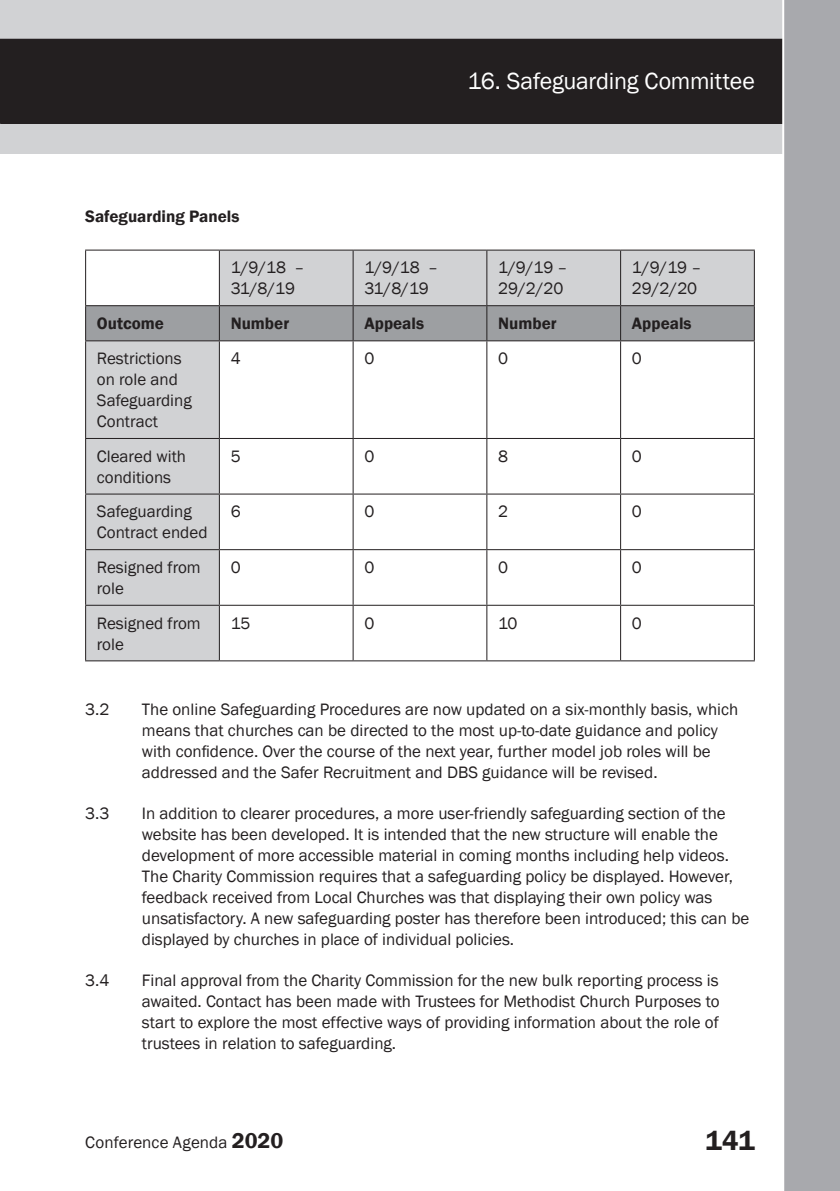
<style>
.page{position:relative;width:840px;height:1191px;background:#fff}
.page>*{position:absolute;margin:0;border:0;box-sizing:border-box;transform-origin:0 0}
.t1{font:600 28px "Franklin Gothic";color:#231f20}
.t2{font:24px "Franklin Gothic";letter-spacing:-.01em;color:#fff}
.No_Spacing{font:17px/21px "Franklin Gothic";color:#231f20}
.No_Spacing-2{font:600 17px "Franklin Gothic";color:#231f20}
.s1{font-weight:600;font-size:22px}
</style>
<div class="page">
<div style="left:0;top:0;width:839px;height:154px;background:#d1d2d4"></div>
<div style="left:0;top:39px;width:839px;height:84px;background:#231f20"></div>
<div style="left:0;top:39px;width:839px;height:85px;border:1px solid #231f20"></div>
<div style="left:781px;top:0;width:58px;height:1191px;background:#a8a9ad"></div>
<svg style="left:86px;top:251px;width:667px;height:409px"></svg>
<div style="left:86px;top:306px;width:667px;height:34px;background:#9d9fa2"></div>
<hr style="left:85px;top:250px;width:134px;height:1px;background:#231f20">
<hr style="left:219px;top:250px;width:134px;height:1px;background:#231f20">
<hr style="left:353px;top:250px;width:133px;height:1px;background:#231f20">
<hr style="left:486px;top:250px;width:134px;height:1px;background:#231f20">
<hr style="left:620px;top:250px;width:134px;height:1px;background:#231f20">
<hr style="left:85px;top:305px;width:134px;height:1px;background:#231f20">
<hr style="left:219px;top:305px;width:134px;height:1px;background:#231f20">
<hr style="left:353px;top:305px;width:133px;height:1px;background:#231f20">
<hr style="left:486px;top:305px;width:134px;height:1px;background:#231f20">
<hr style="left:620px;top:305px;width:134px;height:1px;background:#231f20">
<hr style="left:85px;top:340px;width:134px;height:1px;background:#231f20">
<hr style="left:219px;top:340px;width:134px;height:1px;background:#231f20">
<hr style="left:353px;top:340px;width:133px;height:1px;background:#231f20">
<hr style="left:486px;top:340px;width:134px;height:1px;background:#231f20">
<hr style="left:620px;top:340px;width:134px;height:1px;background:#231f20">
<hr style="left:85px;top:438px;width:134px;height:1px;background:#231f20">
<hr style="left:219px;top:438px;width:134px;height:1px;background:#231f20">
<hr style="left:353px;top:438px;width:133px;height:1px;background:#231f20">
<hr style="left:486px;top:438px;width:134px;height:1px;background:#231f20">
<hr style="left:620px;top:438px;width:134px;height:1px;background:#231f20">
<hr style="left:85px;top:493px;width:134px;height:1px;background:#231f20">
<hr style="left:219px;top:493px;width:134px;height:1px;background:#231f20">
<hr style="left:353px;top:493px;width:133px;height:1px;background:#231f20">
<hr style="left:486px;top:493px;width:134px;height:1px;background:#231f20">
<hr style="left:620px;top:493px;width:134px;height:1px;background:#231f20">
<hr style="left:85px;top:549px;width:134px;height:1px;background:#231f20">
<hr style="left:219px;top:549px;width:134px;height:1px;background:#231f20">
<hr style="left:353px;top:549px;width:133px;height:1px;background:#231f20">
<hr style="left:486px;top:549px;width:134px;height:1px;background:#231f20">
<hr style="left:620px;top:549px;width:134px;height:1px;background:#231f20">
<hr style="left:85px;top:605px;width:134px;height:1px;background:#231f20">
<hr style="left:219px;top:605px;width:134px;height:1px;background:#231f20">
<hr style="left:353px;top:605px;width:133px;height:1px;background:#231f20">
<hr style="left:486px;top:605px;width:134px;height:1px;background:#231f20">
<hr style="left:620px;top:605px;width:134px;height:1px;background:#231f20">
<hr style="left:85px;top:660px;width:134px;height:1px;background:#231f20">
<hr style="left:219px;top:660px;width:134px;height:1px;background:#231f20">
<hr style="left:353px;top:660px;width:133px;height:1px;background:#231f20">
<hr style="left:486px;top:660px;width:134px;height:1px;background:#231f20">
<hr style="left:620px;top:660px;width:134px;height:1px;background:#231f20">
<hr style="left:85px;top:251px;width:1px;height:54px;background:#231f20">
<hr style="left:85px;top:306px;width:1px;height:34px;background:#231f20">
<hr style="left:85px;top:341px;width:1px;height:97px;background:#231f20">
<hr style="left:85px;top:439px;width:1px;height:54px;background:#231f20">
<hr style="left:85px;top:494px;width:1px;height:55px;background:#231f20">
<hr style="left:85px;top:550px;width:1px;height:55px;background:#231f20">
<hr style="left:85px;top:606px;width:1px;height:54px;background:#231f20">
<hr style="left:219px;top:251px;width:1px;height:54px;background:#231f20">
<hr style="left:352px;top:251px;width:1px;height:54px;background:#231f20">
<hr style="left:486px;top:251px;width:1px;height:54px;background:#231f20">
<hr style="left:619px;top:251px;width:1px;height:54px;background:#231f20">
<hr style="left:753px;top:251px;width:1px;height:54px;background:#231f20">
<hr style="left:219px;top:306px;width:1px;height:34px;background:#231f20">
<hr style="left:352px;top:306px;width:1px;height:34px;background:#231f20">
<hr style="left:486px;top:306px;width:1px;height:34px;background:#231f20">
<hr style="left:619px;top:306px;width:1px;height:34px;background:#231f20">
<hr style="left:753px;top:306px;width:1px;height:34px;background:#231f20">
<hr style="left:219px;top:341px;width:1px;height:97px;background:#231f20">
<hr style="left:352px;top:341px;width:1px;height:97px;background:#231f20">
<hr style="left:486px;top:341px;width:1px;height:97px;background:#231f20">
<hr style="left:619px;top:341px;width:1px;height:97px;background:#231f20">
<hr style="left:753px;top:341px;width:1px;height:97px;background:#231f20">
<hr style="left:219px;top:439px;width:1px;height:54px;background:#231f20">
<hr style="left:352px;top:439px;width:1px;height:54px;background:#231f20">
<hr style="left:486px;top:439px;width:1px;height:54px;background:#231f20">
<hr style="left:619px;top:439px;width:1px;height:54px;background:#231f20">
<hr style="left:753px;top:439px;width:1px;height:54px;background:#231f20">
<hr style="left:219px;top:494px;width:1px;height:55px;background:#231f20">
<hr style="left:352px;top:494px;width:1px;height:55px;background:#231f20">
<hr style="left:486px;top:494px;width:1px;height:55px;background:#231f20">
<hr style="left:619px;top:494px;width:1px;height:55px;background:#231f20">
<hr style="left:753px;top:494px;width:1px;height:55px;background:#231f20">
<hr style="left:219px;top:550px;width:1px;height:55px;background:#231f20">
<hr style="left:352px;top:550px;width:1px;height:55px;background:#231f20">
<hr style="left:486px;top:550px;width:1px;height:55px;background:#231f20">
<hr style="left:619px;top:550px;width:1px;height:55px;background:#231f20">
<hr style="left:753px;top:550px;width:1px;height:55px;background:#231f20">
<hr style="left:219px;top:606px;width:1px;height:54px;background:#231f20">
<hr style="left:352px;top:606px;width:1px;height:54px;background:#231f20">
<hr style="left:486px;top:606px;width:1px;height:54px;background:#231f20">
<hr style="left:619px;top:606px;width:1px;height:54px;background:#231f20">
<hr style="left:753px;top:606px;width:1px;height:54px;background:#231f20">
<h2 class="t2" style="left:467px;top:66px;width:289px">16. Safeguarding Committee</h2>
<p class="No_Spacing-2" style="left:85px;top:206px;width:156px">Safeguarding Panels</p>
<p class="No_Spacing" style="left:230px;top:257px;width:75px">1/9/18 –<br>31/8/19</p>
<p class="No_Spacing" style="left:364px;top:257px;width:75px">1/9/18 –<br>31/8/19</p>
<p class="No_Spacing" style="left:498px;top:257px;width:71px">1/9/19 –<br>29/2/20</p>
<p class="No_Spacing" style="left:631px;top:257px;width:71px">1/9/19 –<br>29/2/20</p>
<p class="No_Spacing-2" style="left:97px;top:313px;width:68px">Outcome</p>
<p class="No_Spacing-2" style="left:230px;top:313px;width:60px">Number</p>
<p class="No_Spacing-2" style="left:364px;top:313px;width:61px">Appeals</p>
<p class="No_Spacing-2" style="left:498px;top:313px;width:60px">Number</p>
<p class="No_Spacing-2" style="left:631px;top:313px;width:61px">Appeals</p>
<p class="No_Spacing" style="left:97px;top:348px;width:96px">Restrictions on role and<br>Safeguarding<br>Contract</p>
<p class="No_Spacing" style="left:230px;top:348px;width:11px">4</p>
<p class="No_Spacing" style="left:364px;top:348px;width:11px">0</p>
<p class="No_Spacing" style="left:498px;top:348px;width:11px">0</p>
<p class="No_Spacing" style="left:631px;top:348px;width:11px">0</p>
<p class="No_Spacing" style="left:97px;top:446px;width:91px">Cleared with conditions</p>
<p class="No_Spacing" style="left:230px;top:446px;width:11px">5</p>
<p class="No_Spacing" style="left:364px;top:446px;width:11px">0</p>
<p class="No_Spacing" style="left:498px;top:446px;width:11px">8</p>
<p class="No_Spacing" style="left:631px;top:446px;width:11px">0</p>
<p class="No_Spacing" style="left:97px;top:501px;width:112px">Safeguarding<br>Contract ended</p>
<p class="No_Spacing" style="left:230px;top:501px;width:11px">6</p>
<p class="No_Spacing" style="left:364px;top:501px;width:11px">0</p>
<p class="No_Spacing" style="left:498px;top:501px;width:11px">2</p>
<p class="No_Spacing" style="left:631px;top:501px;width:11px">0</p>
<p class="No_Spacing" style="left:97px;top:557px;width:105px">Resigned from role</p>
<p class="No_Spacing" style="left:230px;top:557px;width:11px">0</p>
<p class="No_Spacing" style="left:364px;top:557px;width:11px">0</p>
<p class="No_Spacing" style="left:498px;top:557px;width:11px">0</p>
<p class="No_Spacing" style="left:631px;top:557px;width:11px">0</p>
<p class="No_Spacing" style="left:97px;top:612px;width:105px">Resigned from role</p>
<p class="No_Spacing" style="left:230px;top:612px;width:21px">15</p>
<p class="No_Spacing" style="left:364px;top:612px;width:11px">0</p>
<p class="No_Spacing" style="left:498px;top:612px;width:21px">10</p>
<p class="No_Spacing" style="left:631px;top:612px;width:11px">0</p>
<p class="No_Spacing" style="left:85px;top:699px;width:26px">3.2</p>
<p class="No_Spacing" style="left:142px;top:699px;width:597px">The online Safeguarding Procedures are now updated on a six-monthly basis, which means that churches can be directed to the most up-to-date guidance and policy with confidence. Over the course of the next year, further model job roles will be addressed and the Safer Recruitment and DBS guidance will be revised.</p>
<p class="No_Spacing" style="left:85px;top:803px;width:26px">3.3</p>
<p class="No_Spacing" style="left:142px;top:803px;width:608px">In addition to clearer procedures, a more user-friendly safeguarding section of the website has been developed. It is intended that the new structure will enable the development of more accessible material in coming months including help videos.<br>The Charity Commission requires that a safeguarding policy be displayed. However, feedback received from Local Churches was that displaying their own policy was unsatisfactory. A new safeguarding poster has therefore been introduced; this can be displayed by churches in place of individual policies.</p>
<p class="No_Spacing" style="left:85px;top:970px;width:26px">3.4</p>
<p class="No_Spacing" style="left:142px;top:970px;width:579px;text-align:justify">Final approval from the Charity Commission for the new bulk reporting process is awaited. Contact has been made with Trustees for Methodist Church Purposes to start to explore the most effective ways of providing information about the role of trustees in relation to safeguarding.</p>
<p class="No_Spacing" style="left:85px;top:1131px;width:200px">Conference Agenda <span class="s1">2020</span></p>
<h1 class="t1" style="left:705px;top:1123px;width:51px">141</h1>
</div>
